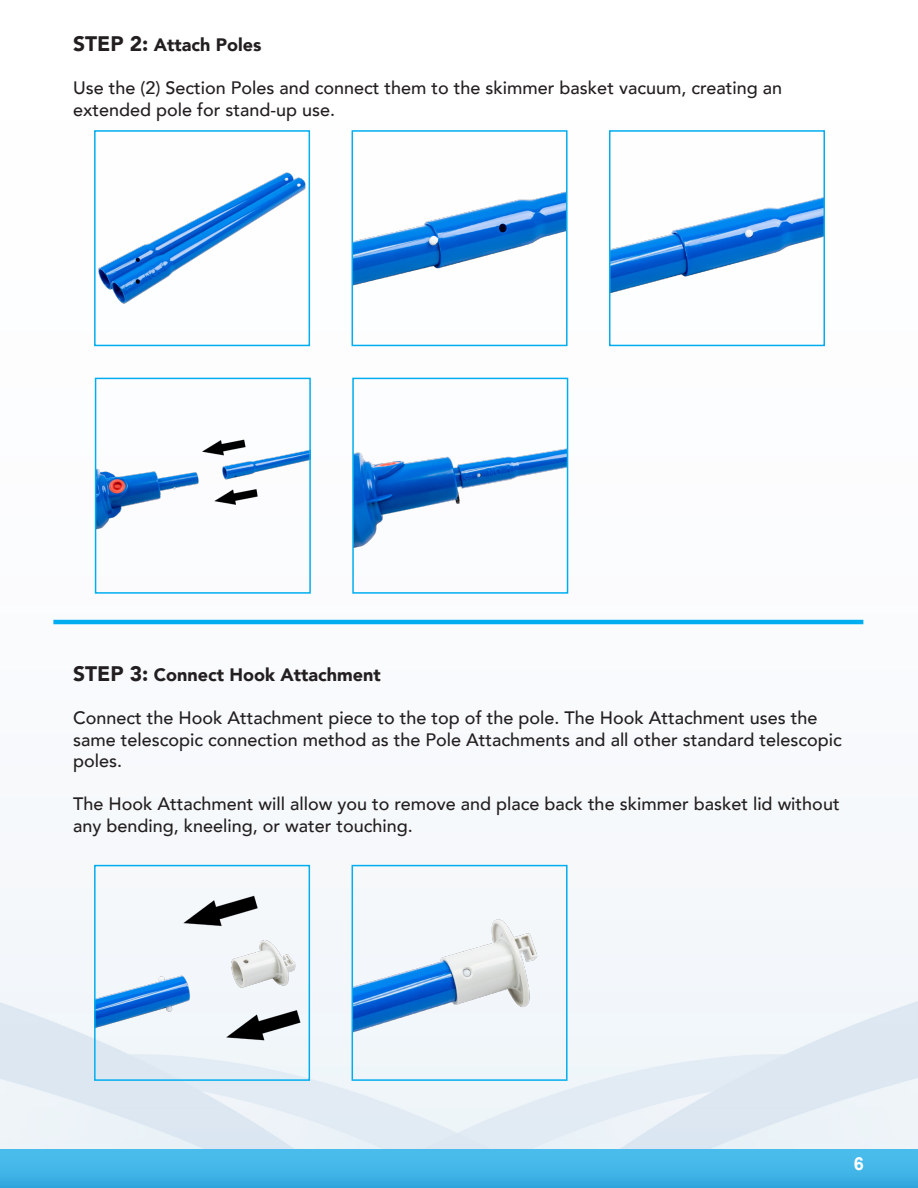
<style>
.page{position:relative;width:918px;height:1188px;background:#fff}
.page>*{position:absolute;margin:0;border:0;box-sizing:border-box;transform-origin:0 0}
.t1{font:500 18px/21.6px "Avenir";color:#231f20}
.t2{font:900 18px "Avenir";color:#231f20}
.t3{font:700 18px "Arial";color:#fff}
.s1{font-size:21px}
</style>
<div class="page">
<div style="left:0;top:1149px;width:918px;height:39px;background:linear-gradient(to bottom,#4ec1ef,#35a9e0)"></div>
<img style="left:98px;top:172px;width:208px;height:132px">
<div style="left:94px;top:130px;width:216px;height:216px;border:2px solid #00aeef"></div>
<img style="left:355px;top:191px;width:210px;height:94px">
<div style="left:352px;top:130px;width:216px;height:216px;border:2px solid #00aeef"></div>
<img style="left:612px;top:197px;width:210px;height:96px">
<div style="left:609px;top:130px;width:216px;height:216px;border:2px solid #00aeef"></div>
<img style="left:98px;top:439px;width:210px;height:152px">
<div style="left:95px;top:378px;width:216px;height:216px;border:2px solid #00aeef"></div>
<img style="left:355px;top:448px;width:210px;height:143px">
<div style="left:352px;top:378px;width:216px;height:216px;border:2px solid #00aeef"></div>
<hr style="left:53px;top:620px;width:810px;height:4px;background:#00aeef">
<img style="left:97px;top:868px;width:210px;height:210px">
<div style="left:94px;top:865px;width:216px;height:216px;border:2px solid #00aeef"></div>
<img style="left:355px;top:868px;width:208px;height:210px">
<div style="left:352px;top:865px;width:216px;height:216px;border:2px solid #00aeef"></div>
<p class="t2" style="left:73px;top:29px;width:190px"><span class="s1">STEP 2:</span> Attach Poles</p>
<p class="t1" style="left:73px;top:76px;width:711px">Use the (2) Section Poles and connect them to the skimmer basket vacuum, creating an extended pole for stand-up use.</p>
<p class="t2" style="left:73px;top:659px;width:309px"><span class="s1">STEP 3:</span> Connect Hook Attachment</p>
<p class="t1" style="left:73px;top:706px;width:770px">Connect the Hook Attachment piece to the top of the pole. The Hook Attachment uses the same telescopic connection method as the Pole Attachments and all other standard telescopic poles.</p>
<p class="t1" style="left:73px;top:792px;width:768px">The Hook Attachment will allow you to remove and place back the skimmer basket lid without any bending, kneeling, or water touching.</p>
<p class="t3" style="left:854px;top:1151px;width:12px">6</p>
</div>
